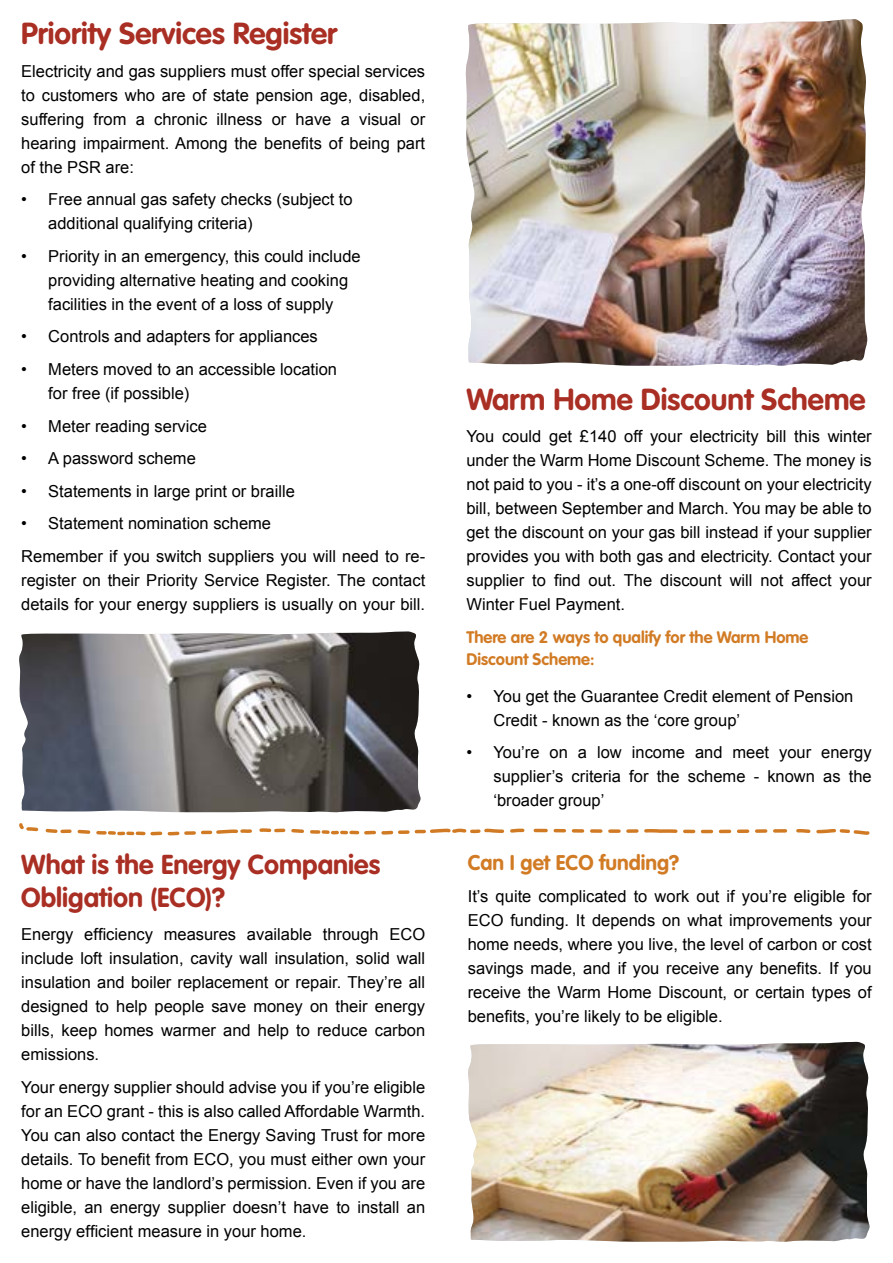
<style>
.page{position:relative;width:893px;height:1263px;background:#fff}
.page>*{position:absolute;margin:0;border:0;box-sizing:border-box;transform-origin:0 0}
.t1{font:700 30px "VAG Rounded";color:#a92e23}
.t2{font:700 27px/33px "VAG Rounded";color:#a92e23}
.t3{font:700 21px "VAG Rounded";color:#d27b25}
.t4{font:16.5px/24px "Arial";color:#000;text-align:justify}
.t5{font:700 16.5px/22.5px "VAG Rounded";color:#d27b25}
</style>
<div class="page">
<img style="left:19px;top:631px;width:402px;height:181px">
<img style="left:465px;top:19px;width:403px;height:347px">
<svg style="left:19px;top:823px;width:851px;height:13px"></svg>
<img style="left:468px;top:1042px;width:402px;height:200px">
<h1 class="t1" style="left:21px;top:16px;width:317px">Priority Services Register</h1>
<p class="t4" style="left:21px;top:59px;width:405px">Electricity and gas suppliers must offer special services to customers who are of state pension age, disabled, suffering from a chronic illness or have a visual or hearing impairment. Among the benefits of being part of the PSR are:</p>
<p class="t4" style="left:48px;top:188px;width:306px;text-indent:-27px">• Free annual gas safety checks (subject to additional qualifying criteria)</p>
<p class="t4" style="left:48px;top:244px;width:314px;text-align:left;text-indent:-27px">• Priority in an emergency, this could include providing alternative heating and cooking facilities in the event of a loss of supply</p>
<p class="t4" style="left:21px;top:325px;width:298px">• Controls and adapters for appliances</p>
<p class="t4" style="left:48px;top:357px;width:290px;text-indent:-27px">• Meters moved to an accessible location for free (if possible)</p>
<p class="t4" style="left:21px;top:414px;width:187px">• Meter reading service</p>
<p class="t4" style="left:21px;top:446px;width:176px">• A password scheme</p>
<p class="t4" style="left:21px;top:479px;width:275px">• Statements in large print or braille</p>
<p class="t4" style="left:21px;top:507px;width:405px;line-height:32.5px">• Statement nomination scheme<br>Remember if you switch suppliers you will need to re-</p>
<p class="t4" style="left:21px;top:568px;width:405px">register on their Priority Service Register. The contact details for your energy suppliers is usually on your bill.</p>
<h2 class="t2" style="left:21px;top:848px;width:360px">What is the Energy Companies<br>Obligation (ECO)?</h2>
<p class="t4" style="left:21px;top:922px;width:405px">Energy efficiency measures available through ECO include loft insulation, cavity wall insulation, solid wall insulation and boiler replacement or repair. They’re all designed to help people save money on their energy bills, keep homes warmer and help to reduce carbon emissions.</p>
<p class="t4" style="left:21px;top:1075px;width:405px">Your energy supplier should advise you if you’re eligible for an ECO grant - this is also called Affordable Warmth.<br>You can also contact the Energy Saving Trust for more details. To benefit from ECO, you must either own your home or have the landlord’s permission. Even if you are eligible, an energy supplier doesn’t have to install an energy efficient measure in your home.</p>
<h1 class="t1" style="left:466px;top:381px;width:401px">Warm Home Discount Scheme</h1>
<p class="t4" style="left:466px;top:424px;width:407px">You could get £140 off your electricity bill this winter under the Warm Home Discount Scheme. The money is not paid to you - it’s a one-off discount on your electricity bill, between September and March. You may be able to get the discount on your gas bill instead if your supplier provides you with both gas and electricity. Contact your supplier to find out. The discount will not affect your Winter Fuel Payment.</p>
<p class="t5" style="left:466px;top:625px;width:343px">There are 2 ways to qualify for the Warm Home<br>Discount Scheme:</p>
<p class="t4" style="left:493px;top:684px;width:361px;text-indent:-27px">• You get the Guarantee Credit element of Pension<br>Credit - known as the ‘core group’</p>
<p class="t4" style="left:493px;top:741px;width:380px;text-indent:-27px">• You’re on a low income and meet your energy supplier’s criteria for the scheme - known as the ‘broader group’</p>
<p class="t3" style="left:468px;top:850px;width:213px">Can I get ECO funding?</p>
<p class="t4" style="left:468px;top:885px;width:405px">It’s quite complicated to work out if you’re eligible for ECO funding. It depends on what improvements your home needs, where you live, the level of carbon or cost savings made, and if you receive any benefits. If you receive the Warm Home Discount, or certain types of benefits, you’re likely to be eligible.</p>
</div>
